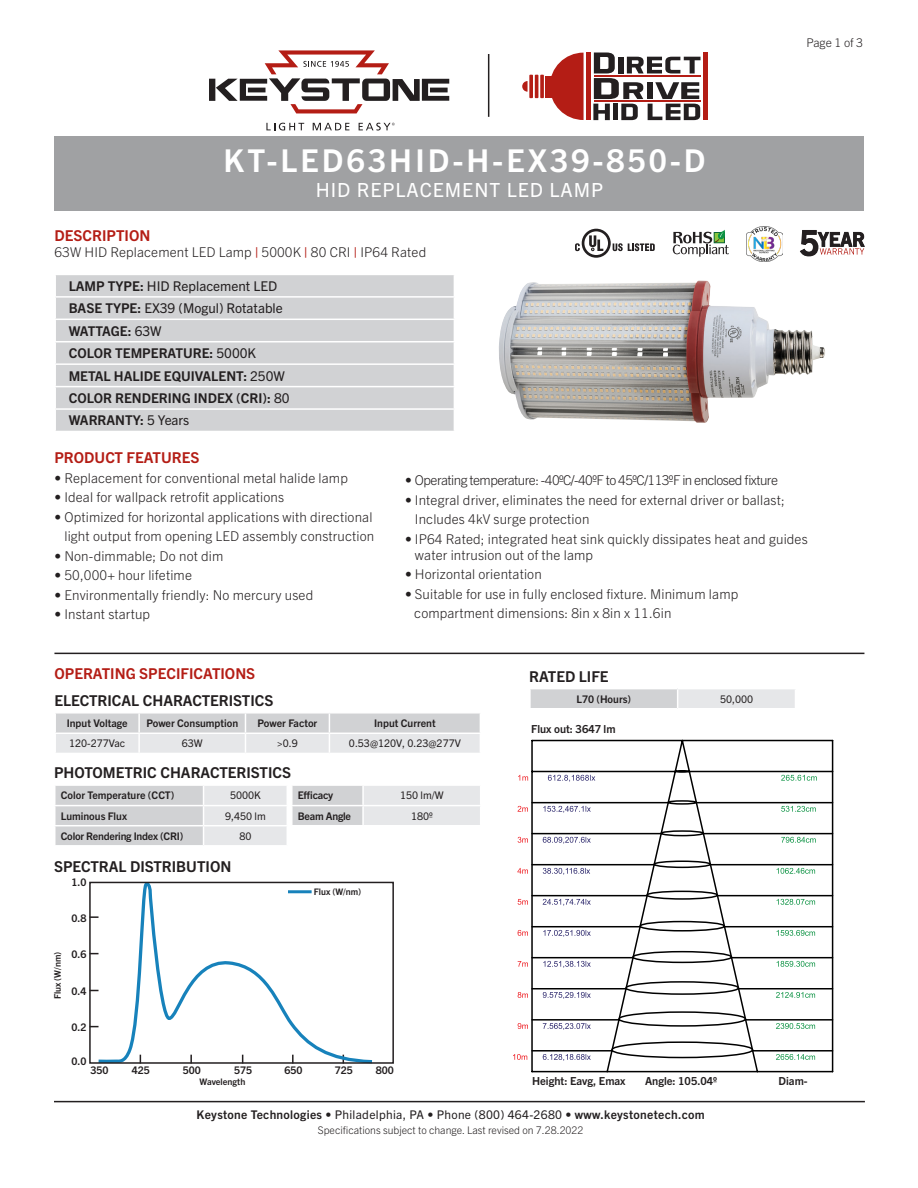
<style>
.page{position:relative;width:918px;height:1188px;background:#fff}
.page>*{position:absolute;margin:0;border:0;box-sizing:border-box;transform-origin:0 0}
.t1{font:700 31.5px "Trade Gothic Next LT Pro";letter-spacing:.1em;color:#fff}
.t2{font:19.5px "Trade Gothic Next LT Pro";letter-spacing:.05em;color:#fff}
.t3{font:700 15px "Trade Gothic Next LT Pro";color:#231f20}
.t4{font:700 15px "Trade Gothic Next LT Pro";color:#b41d15}
.t5{font:300 13.5px/19.5px "Trade Gothic Next LT Pro";letter-spacing:.01em;color:#231f20}
.t6{font:700 13.5px "Trade Gothic Next LT Pro";color:#231f20}
.t7{font:300 13.5px "Trade Gothic Next LT Pro";letter-spacing:-.04em;color:#231f20}
.t8{font:13.5px "Trade Gothic Next LT Pro";color:#231f20}
.t9{font:700 13.5px "Trade Gothic Next LT Pro";letter-spacing:-.02em;color:#231f20}
.t10{font:700 12px "Trade Gothic Next LT Pro";letter-spacing:.025em;color:#231f20}
.t11{font:300 12px "Trade Gothic Next LT Pro";color:#231f20}
.t12{font:700 11.1px "Trade Gothic Next LT Pro";color:#231f20}
.t13{font:700 10.5px "Trade Gothic Next LT Pro";color:#231f20}
.t14{font:10.5px "Trade Gothic Next LT Pro";color:#231f20}
.t15{font:300 10.5px "Trade Gothic Next LT Pro";color:#231f20}
.t16{font:700 10.5px "Trade Gothic Next LT Pro";letter-spacing:-.02em;color:#231f20}
.t17{font:700 9px "Trade Gothic Next LT Pro";color:#231f20}
.s1{font-weight:700;color:#b41d15}
.s2{font-weight:700}
.s3{font-weight:400}
</style>
<div class="page">
<div style="left:54px;top:136px;width:810px;height:75px;background:#a0a1a3"></div>
<hr style="left:54px;top:653px;width:810px;height:1px;background:#231f20">
<div style="left:56px;top:275px;width:398px;height:156px;background:#d1d2d4"></div>
<hr style="left:54px;top:296px;width:401px;height:2px;background:#fff">
<hr style="left:54px;top:319px;width:401px;height:1px;background:#fff">
<hr style="left:54px;top:341px;width:401px;height:1px;background:#fff">
<hr style="left:54px;top:363px;width:401px;height:2px;background:#fff">
<hr style="left:54px;top:386px;width:401px;height:1px;background:#fff">
<hr style="left:54px;top:408px;width:401px;height:2px;background:#fff">
<img style="left:499px;top:280px;width:326px;height:143px">
<div style="left:530px;top:689px;width:148px;height:20px;background:#d1d2d4"></div>
<div style="left:678px;top:689px;width:118px;height:20px;background:#e6e7e9"></div>
<svg style="left:530px;top:689px;width:1px;height:19px"></svg>
<svg style="left:677px;top:689px;width:1px;height:19px"></svg>
<svg style="left:795px;top:689px;width:1px;height:19px"></svg>
<hr style="left:529px;top:708px;width:149px;height:1px;background:#fff">
<hr style="left:678px;top:708px;width:118px;height:1px;background:#fff">
<svg style="left:55px;top:786px;width:425px;height:59px"></svg>
<svg style="left:56px;top:713px;width:424px;height:40px;background:#dddee0"></svg>
<svg style="left:95px;top:881px;width:280px;height:180px"></svg>
<div style="left:89px;top:882px;width:305px;height:182px;border:2px solid #231f20"></div>
<svg style="left:531px;top:739px;width:303px;height:334px"></svg>
<svg style="left:518px;top:775px;width:10px;height:6px"></svg>
<svg style="left:781px;top:775px;width:36px;height:6px"></svg>
<svg style="left:548px;top:775px;width:47px;height:7px"></svg>
<hr style="left:532px;top:802px;width:136px;height:1px;background:#000">
<hr style="left:696px;top:802px;width:137px;height:1px;background:#000">
<div style="left:668px;top:800px;width:29px;height:5px;border:2px solid #000;border-radius:50%"></div>
<svg style="left:518px;top:806px;width:10px;height:6px"></svg>
<svg style="left:781px;top:806px;width:35px;height:6px"></svg>
<svg style="left:543px;top:806px;width:48px;height:7px"></svg>
<svg style="left:518px;top:830px;width:316px;height:14px"></svg>
<svg style="left:517px;top:860px;width:317px;height:15px"></svg>
<svg style="left:518px;top:890px;width:316px;height:16px"></svg>
<svg style="left:518px;top:920px;width:316px;height:17px"></svg>
<svg style="left:518px;top:950px;width:316px;height:18px"></svg>
<svg style="left:518px;top:980px;width:316px;height:19px"></svg>
<svg style="left:518px;top:1011px;width:316px;height:19px"></svg>
<svg style="left:513px;top:1041px;width:321px;height:20px"></svg>
<hr style="left:488px;top:54px;width:1px;height:63px;background:#231f20">
<svg style="left:550px;top:53px;width:34px;height:67px"></svg>
<div style="left:586px;top:53px;width:5px;height:67px;background:#b41d15"></div>
<div style="left:703px;top:53px;width:5px;height:67px;background:#b41d15"></div>
<div style="left:546px;top:76px;width:6px;height:21px;background:#b41d15"></div>
<svg style="left:522px;top:81px;width:6px;height:11px"></svg>
<svg style="left:540px;top:75px;width:4px;height:23px"></svg>
<hr style="left:535px;top:75px;width:3px;height:23px;background:#b41d15">
<svg style="left:529px;top:75px;width:4px;height:23px"></svg>
<svg style="left:593px;top:52px;width:107px;height:68px"></svg>
<svg style="left:209px;top:50px;width:240px;height:63px"></svg>
<svg style="left:266px;top:123px;width:38px;height:8px"></svg>
<svg style="left:313px;top:123px;width:36px;height:7px"></svg>
<svg style="left:359px;top:123px;width:36px;height:8px"></svg>
<hr style="left:54px;top:1101px;width:811px;height:1px;background:#231f20">
<svg style="left:673px;top:230px;width:56px;height:27px"></svg>
<svg style="left:800px;top:230px;width:65px;height:26px"></svg>
<svg style="left:575px;top:229px;width:80px;height:29px"></svg>
<img style="left:747px;top:226px;width:35px;height:36px">
<p class="t1" style="left:224px;top:138px;width:484px">KT-LED63HID-H-EX39-850-D</p>
<p class="t2" style="left:316px;top:176px;width:289px">HID REPLACEMENT LED LAMP</p>
<p class="t4" style="left:54px;top:225px;width:97px">DESCRIPTION</p>
<p class="t5" style="left:54px;top:241px;width:373px">63W HID Replacement LED Lamp <span class="s1">|</span> 5000K <span class="s1">|</span> 80 CRI <span class="s1">|</span> IP64 Rated</p>
<p class="t8" style="left:69px;top:277px;width:210px"><span class="s2">LAMP TYPE:</span> HID Replacement LED</p>
<p class="t8" style="left:69px;top:299px;width:216px"><span class="s2">BASE TYPE:</span> EX39 (Mogul) Rotatable</p>
<p class="t9" style="left:69px;top:321px;width:94px">WATTAGE: <span class="s3">63W</span></p>
<p class="t6" style="left:69px;top:344px;width:189px">COLOR TEMPERATURE: <span class="s3">5000K</span></p>
<p class="t6" style="left:69px;top:366px;width:218px">METAL HALIDE EQUIVALENT: <span class="s3">250W</span></p>
<p class="t6" style="left:69px;top:389px;width:222px">COLOR RENDERING INDEX (CRI): <span class="s3">80</span></p>
<p class="t6" style="left:69px;top:411px;width:122px">WARRANTY: <span class="s3">5 Years</span></p>
<p class="t11" style="left:806px;top:34px;width:58px">Page 1 of 3</p>
<p class="t4" style="left:54px;top:448px;width:147px">PRODUCT FEATURES</p>
<p class="t5" style="left:54px;top:467px;width:295px">• Replacement for conventional metal halide lamp</p>
<p class="t5" style="left:54px;top:487px;width:231px">• Ideal for wallpack retrofit applications</p>
<p class="t5" style="left:54px;top:506px;width:321px;text-align:right">• Optimized for horizontal applications with directional light output from opening LED assembly construction</p>
<p class="t5" style="left:54px;top:545px;width:171px">• Non-dimmable; Do not dim</p>
<p class="t5" style="left:54px;top:565px;width:139px">• 50,000+ hour lifetime</p>
<p class="t5" style="left:54px;top:584px;width:260px">• Environmentally friendly: No mercury used</p>
<p class="t5" style="left:54px;top:604px;width:97px">• Instant startup</p>
<p class="t7" style="left:405px;top:471px;width:375px">• Operating temperature: -40ºC/-40ºF to 45ºC/113ºF in enclosed fixture</p>
<p class="t5" style="left:415px;top:489px;width:371px;text-indent:-10px">• Integral driver, eliminates the need for external driver or ballast;<br>Includes 4kV surge protection</p>
<p class="t5" style="left:415px;top:530px;width:394px;line-height:16.2px;text-indent:-10px">• IP64 Rated; integrated heat sink quickly dissipates heat and guides water intrusion out of the lamp</p>
<p class="t5" style="left:405px;top:564px;width:138px">• Horizontal orientation</p>
<p class="t5" style="left:414px;top:583px;width:325px;text-indent:-9px">• Suitable for use in fully enclosed fixture. Minimum lamp compartment dimensions: 8in x 8in x 11.6in</p>
<p class="t4" style="left:54px;top:663px;width:202px">OPERATING SPECIFICATIONS</p>
<p class="t3" style="left:529px;top:666px;width:81px">RATED LIFE</p>
<p class="t13" style="left:576px;top:692px;width:56px">L70 (Hours)</p>
<p class="t14" style="left:720px;top:692px;width:35px">50,000</p>
<p class="t3" style="left:54px;top:690px;width:221px">ELECTRICAL CHARACTERISTICS</p>
<p class="t13" style="left:67px;top:716px;width:62px">Input Voltage</p>
<p class="t13" style="left:146px;top:716px;width:93px">Power Consumption</p>
<p class="t13" style="left:258px;top:716px;width:61px">Power Factor</p>
<p class="t13" style="left:374px;top:716px;width:63px">Input Current</p>
<p class="t14" style="left:69px;top:736px;width:58px">120-277Vac</p>
<p class="t14" style="left:182px;top:736px;width:22px">63W</p>
<p class="t14" style="left:277px;top:736px;width:23px">&gt;0.9</p>
<p class="t14" style="left:349px;top:736px;width:113px">0.53@120V, 0.23@277V</p>
<p class="t12" style="left:531px;top:721px;width:86px">Flux out: 3647 lm</p>
<p class="t3" style="left:54px;top:762px;width:239px">PHOTOMETRIC CHARACTERISTICS</p>
<p class="t13" style="left:61px;top:788px;width:115px">Color Temperature (CCT)</p>
<p class="t14" style="left:230px;top:788px;width:32px">5000K</p>
<p class="t13" style="left:298px;top:788px;width:37px">Efficacy</p>
<p class="t14" style="left:400px;top:788px;width:45px">150 lm/W</p>
<p class="t13" style="left:61px;top:809px;width:68px">Luminous Flux</p>
<p class="t14" style="left:225px;top:809px;width:42px">9,450 lm</p>
<p class="t16" style="left:298px;top:809px;width:55px">Beam Angle</p>
<p class="t14" style="left:411px;top:809px;width:23px">180º</p>
<p class="t16" style="left:61px;top:829px;width:124px">Color Rendering Index (CRI)</p>
<p class="t14" style="left:239px;top:829px;width:14px">80</p>
<p class="t3" style="left:54px;top:856px;width:179px">SPECTRAL DISTRIBUTION</p>
<p class="t17" style="left:51px;top:999px;width:49px;rotate:-90deg">Flux (W/nm)</p>
<p class="t13" style="left:71px;top:875px;width:17px">1.0</p>
<p class="t13" style="left:71px;top:911px;width:17px">0.8</p>
<p class="t13" style="left:71px;top:947px;width:17px">0.6</p>
<p class="t13" style="left:71px;top:984px;width:17px">0.4</p>
<p class="t13" style="left:71px;top:1020px;width:17px">0.2</p>
<p class="t13" style="left:71px;top:1053px;width:17px">0.0</p>
<p class="t17" style="left:314px;top:885px;width:49px">Flux (W/nm)</p>
<p class="t13" style="left:91px;top:1063px;width:20px">350</p>
<p class="t13" style="left:132px;top:1063px;width:20px">425</p>
<p class="t13" style="left:183px;top:1063px;width:20px">500</p>
<p class="t13" style="left:234px;top:1063px;width:20px">575</p>
<p class="t13" style="left:284px;top:1063px;width:20px">650</p>
<p class="t13" style="left:335px;top:1063px;width:20px">725</p>
<p class="t13" style="left:376px;top:1063px;width:20px">800</p>
<p class="t12" style="left:645px;top:1073px;width:74px">Angle: 105.04º</p>
<p class="t12" style="left:779px;top:1073px;width:31px">Diam-</p>
<p class="t12" style="left:532px;top:1073px;width:95px">Height: Eavg, Emax</p>
<p class="t10" style="left:197px;top:1106px;width:510px">Keystone Technologies • <span class="s3">Philadelphia, PA</span> • <span class="s3">Phone (800) 464-2680 •</span> www.keystonetech.com</p>
<p class="t15" style="left:318px;top:1122px;width:267px">Specifications subject to change. Last revised on 7.28.2022</p>
<p class="t17" style="left:200px;top:1075px;width:47px">Wavelength</p>
</div>
